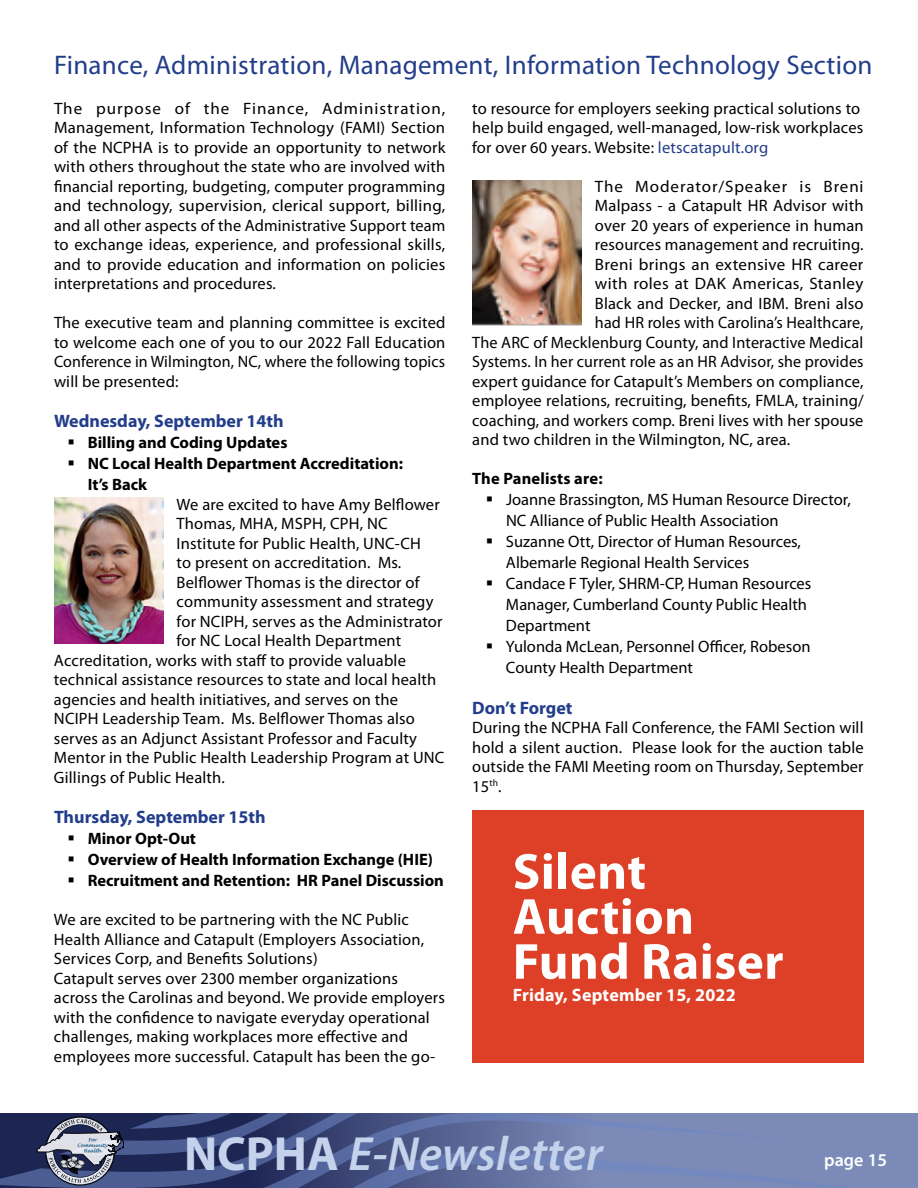
<style>
.page{position:relative;width:918px;height:1188px;background:#fff}
.page>*{position:absolute;margin:0;border:0;box-sizing:border-box;transform-origin:0 0}
.t1{font:700 51px/45px "Myriad Pro";letter-spacing:.01em;color:#fff}
.t2{font:italic 600 48.15px "Myriad Pro";color:#c5d2ec}
.t3{font:27px "Myriad Pro";letter-spacing:.01em;color:#223d8a}
.t4{font:700 18px "Myriad Pro";color:#223d8a}
.t5{font:700 18px "Myriad Pro";letter-spacing:.01em;color:#fff}
.t6{font:600 18px "Myriad Pro";color:#fff}
.t7{font:16.5px/19.5px "Myriad Pro";letter-spacing:.01em;color:#000;text-align:justify}
.t8{font:700 16.5px/21px "Myriad Pro";color:#000}
.t9{font:16.5px "Myriad Pro";letter-spacing:.05em;color:#000}
.s1{color:#223d8a}
.s2{font-weight:700;font-style:normal}
</style>
<div class="page">
<svg style="left:0;top:1113px;width:914px;height:75px;background:#5c6997"></svg>
<img style="left:54px;top:498px;width:109px;height:146px">
<img style="left:472px;top:181px;width:109px;height:145px">
<div style="left:472px;top:810px;width:392px;height:253px;background:#dd4026"></div>
<h3 class="t3" style="left:54px;top:49px;width:820px">Finance, Administration, Management, Information Technology Section</h3>
<p class="t7" style="left:54px;top:98px;width:393px">The purpose of the Finance, Administration, Management, Information Technology (FAMI) Section of the NCPHA is to provide an opportunity to network with others throughout the state who are involved with financial reporting, budgeting, computer programming and technology, supervision, clerical support, billing, and all other aspects of the Administrative Support team to exchange ideas, experience, and professional skills, and to provide education and information on policies interpretations and procedures.</p>
<p class="t7" style="left:54px;top:313px;width:393px">The executive team and planning committee is excited to welcome each one of you to our 2022 Fall Education Conference in Wilmington, NC, where the following topics will be presented:</p>
<p class="t4" style="left:54px;top:410px;width:231px">Wednesday, September 14th</p>
<p class="t8" style="left:88px;top:432px;width:317px">Billing and Coding Updates<br>NC Local Health Department Accreditation:<br>It’s Back</p>
<p class="t7" style="left:177px;top:494px;width:265px">We are excited to have Amy Belflower</p>
<p class="t7" style="left:177px;top:514px;width:213px">Thomas, MHA, MSPH, CPH, NC</p>
<p class="t7" style="left:177px;top:533px;width:246px">Institute for Public Health, UNC-CH</p>
<p class="t7" style="left:177px;top:553px;width:226px">to present on accreditation. Ms.</p>
<p class="t7" style="left:177px;top:572px;width:244px">Belflower Thomas is the director of</p>
<p class="t7" style="left:177px;top:592px;width:258px">community assessment and strategy</p>
<p class="t7" style="left:177px;top:611px;width:267px">for NCIPH, serves as the Administrator</p>
<p class="t7" style="left:177px;top:631px;width:226px">for NC Local Health Department</p>
<p class="t7" style="left:54px;top:650px;width:353px">Accreditation, works with staff to provide valuable</p>
<p class="t7" style="left:54px;top:670px;width:384px">technical assistance resources to state and local health</p>
<p class="t7" style="left:54px;top:689px;width:346px">agencies and health initiatives, and serves on the</p>
<p class="t7" style="left:54px;top:709px;width:363px">NCIPH Leadership Team. Ms. Belflower Thomas also</p>
<p class="t7" style="left:54px;top:728px;width:364px">serves as an Adjunct Assistant Professor and Faculty</p>
<p class="t7" style="left:54px;top:748px;width:392px">Mentor in the Public Health Leadership Program at UNC</p>
<p class="t7" style="left:54px;top:767px;width:173px">Gillings of Public Health.</p>
<p class="t4" style="left:54px;top:806px;width:213px">Thursday, September 15th</p>
<p class="t8" style="left:88px;top:828px;width:358px">Minor Opt-Out<br>Overview of Health Information Exchange (HIE)<br>Recruitment and Retention: HR Panel Discussion</p>
<p class="t7" style="left:54px;top:910px;width:393px;text-align:left">We are excited to be partnering with the NC Public Health Alliance and Catapult (Employers Association, Services Corp, and Benefits Solutions)<br>Catapult serves over 2300 member organizations across the Carolinas and beyond. We provide employers with the confidence to navigate everyday operational challenges, making workplaces more effective and employees more successful. Catapult has been the go-</p>
<p class="t7" style="left:472px;top:98px;width:393px;text-align:left">to resource for employers seeking practical solutions to help build engaged, well-managed, low-risk workplaces for over 60 years. Website: <span class="s1">letscatapult.org</span></p>
<p class="t9" style="left:595px;top:176px;width:270px">The Moderator/Speaker is Breni</p>
<p class="t7" style="left:595px;top:196px;width:270px">Malpass - a Catapult HR Advisor with</p>
<p class="t7" style="left:595px;top:215px;width:270px">over 20 years of experience in human</p>
<p class="t7" style="left:595px;top:235px;width:270px">resources management and recruiting.</p>
<p class="t7" style="left:595px;top:254px;width:270px">Breni brings an extensive HR career</p>
<p class="t7" style="left:595px;top:274px;width:270px">with roles at DAK Americas, Stanley</p>
<p class="t7" style="left:595px;top:293px;width:270px">Black and Decker, and IBM. Breni also</p>
<p class="t7" style="left:595px;top:313px;width:270px">had HR roles with Carolina’s Healthcare,</p>
<p class="t7" style="left:472px;top:332px;width:393px">The ARC of Mecklenburg County, and Interactive Medical</p>
<p class="t7" style="left:472px;top:352px;width:393px">Systems. In her current role as an HR Advisor, she provides</p>
<p class="t7" style="left:472px;top:371px;width:393px">expert guidance for Catapult’s Members on compliance,</p>
<p class="t7" style="left:472px;top:391px;width:393px">employee relations, recruiting, benefits, FMLA, training/</p>
<p class="t7" style="left:472px;top:410px;width:393px">coaching, and workers comp. Breni lives with her spouse</p>
<p class="t7" style="left:472px;top:430px;width:320px">and two children in the Wilmington, NC, area.</p>
<p class="t8" style="left:472px;top:468px;width:132px">The Panelists are:</p>
<p class="t7" style="left:506px;top:489px;width:346px;line-height:21px;text-align:left">Joanne Brassington, MS Human Resource Director, NC Alliance of Public Health Association<br>Suzanne Ott, Director of Human Resources, Albemarle Regional Health Services<br>Candace F Tyler, SHRM-CP, Human Resources Manager, Cumberland County Public Health Department<br>Yulonda McLean, Personnel Officer, Robeson County Health Department</p>
<p class="t4" style="left:472px;top:696px;width:102px">Don’t Forget</p>
<p class="t7" style="left:472px;top:718px;width:393px">During the NCPHA Fall Conference, the FAMI Section will hold a silent auction. Please look for the auction table outside the FAMI Meeting room on Thursday, September 15<sup>th</sup>.</p>
<h1 class="t1" style="left:513px;top:847px;width:272px">Silent<br>Auction<br>Fund Raiser</h1>
<p class="t5" style="left:513px;top:983px;width:224px">Friday, September 15, 2022</p>
<h2 class="t2" style="left:184px;top:1124px;width:420px"><span class="s2">NCPHA</span> E-Newsletter</h2>
<p class="t6" style="left:824px;top:1148px;width:64px">page 15</p>
</div>
